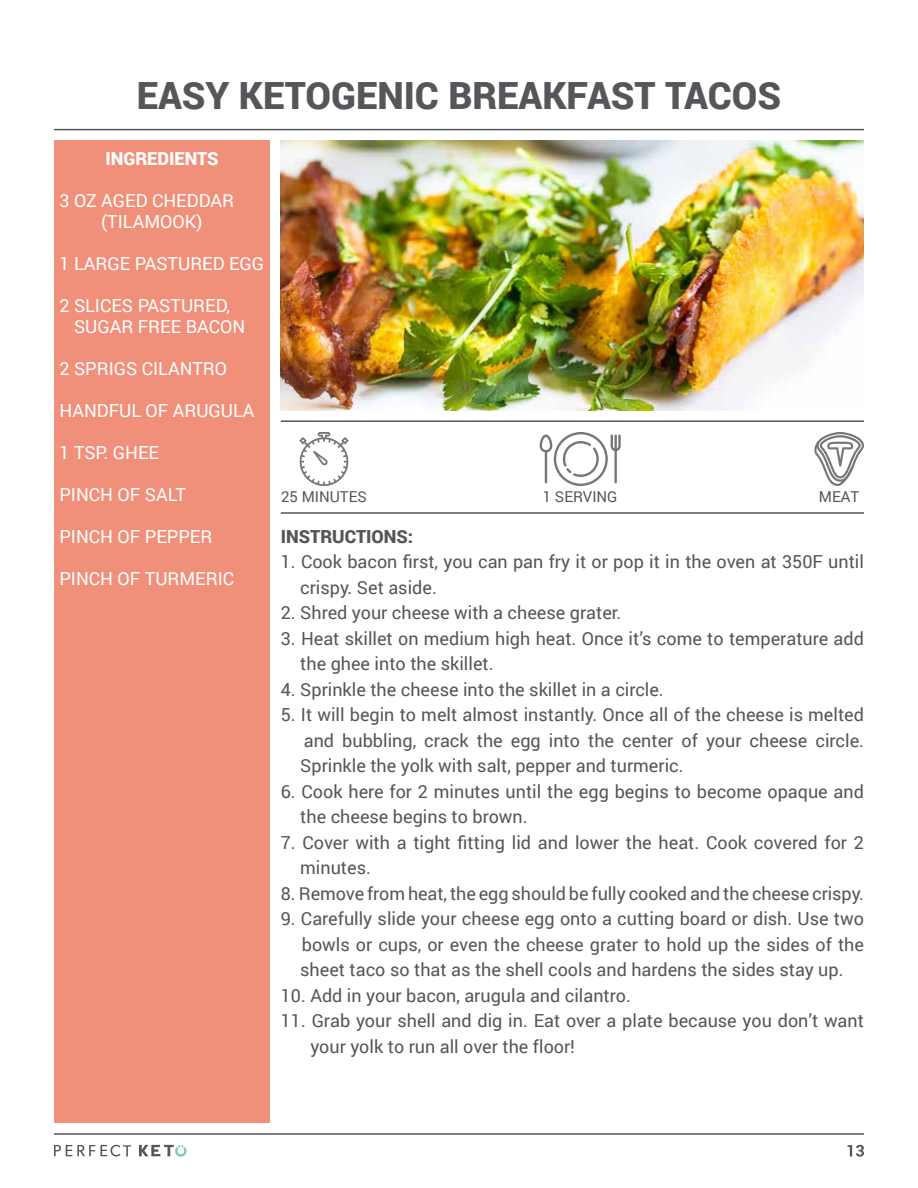
<style>
.page{position:relative;width:918px;height:1188px;background:#fff}
.page>*{position:absolute;margin:0;border:0;box-sizing:border-box;transform-origin:0 0}
.t1{font:900 37.5px "Roboto";color:#55565a}
.t2{font:18px/25.5px "Roboto";color:#55565a}
.t3{font:18px/21px "Roboto";color:#fff;text-align:center}
.t4{font:900 18px "Roboto";color:#55565a}
.t5{font:900 18px "Roboto";color:#fff}
.t6{font:15px "Roboto";color:#55565a}
</style>
<div class="page">
<hr style="left:54px;top:129px;width:810px;height:1px;background:#55565a">
<div style="left:54px;top:140px;width:216px;height:983px;background:#f0907b"></div>
<img style="left:281px;top:140px;width:583px;height:270px">
<hr style="left:281px;top:420px;width:583px;height:2px;background:#55565a">
<hr style="left:54px;top:1133px;width:810px;height:2px;background:#55565a">
<hr style="left:281px;top:512px;width:583px;height:2px;background:#55565a">
<svg style="left:54px;top:1145px;width:41px;height:11px"></svg>
<svg style="left:101px;top:1145px;width:30px;height:12px"></svg>
<svg style="left:139px;top:1145px;width:48px;height:12px"></svg>
<svg style="left:299px;top:432px;width:50px;height:54px"></svg>
<svg style="left:540px;top:432px;width:81px;height:54px"></svg>
<svg style="left:814px;top:432px;width:50px;height:54px"></svg>
<svg style="left:847px;top:1145px;width:17px;height:12px"></svg>
<h1 class="t1" style="left:137px;top:69px;width:150px">EASY KETOGE</h1>
<h1 class="t1" style="left:377px;top:69px;width:405px">NIC BREAKFAST TACOS</h1>
<p class="t5" style="left:105px;top:146px;width:114px">INGREDIENTS</p>
<p class="t3" style="left:59px;top:189px;width:176px">3 oz aged ch eddar (Tilam ook)</p>
<p class="t3" style="left:59px;top:252px;width:206px">1 large pastured egg</p>
<p class="t3" style="left:59px;top:294px;width:90px">2 slices pastu</p>
<p class="t3" style="left:74px;top:294px;width:173px;text-align:left;text-indent:119px">red, sugar free bacon</p>
<p class="t3" style="left:59px;top:357px;width:169px">2 sprigs cilantro</p>
<p class="t3" style="left:59px;top:399px;width:195px">Handful of arugula</p>
<p class="t3" style="left:59px;top:441px;width:101px">1 tsp. gh ee</p>
<p class="t3" style="left:59px;top:483px;width:128px">Pinch of salt</p>
<p class="t3" style="left:59px;top:525px;width:155px">Pinch of pepper</p>
<p class="t3" style="left:59px;top:567px;width:176px">Pinch of turm eric</p>
<p class="t6" style="left:281px;top:486px;width:87px">25 m inutes</p>
<p class="t6" style="left:543px;top:486px;width:76px">1 serving</p>
<p class="t6" style="left:819px;top:486px;width:42px">Meat</p>
<p class="t4" style="left:281px;top:524px;width:75px">INSTRUCTIO</p>
<p class="t4" style="left:384px;top:524px;width:31px">NS:</p>
<p class="t2" style="left:300px;top:548px;width:565px;text-indent:-19px">1. Cook bacon first, you can pan fry it or pop it in the oven at 350F until crispy. Set aside.</p>
<p class="t2" style="left:281px;top:599px;width:342px">2. Shred your cheese with a cheese grater.</p>
<p class="t2" style="left:300px;top:625px;width:565px;text-indent:-19px">3. Heat skillet on medium high heat. Once it’s come to temperature add the ghee into the skillet.</p>
<p class="t2" style="left:281px;top:676px;width:384px">4. Sprinkle the cheese into the skillet in a circle.</p>
<p class="t2" style="left:300px;top:701px;width:565px;text-align:justify;text-indent:-19px">5. It will begin to melt almost instantly. Once all of the cheese is melted and bubbling, crack the egg into the center of your cheese circle.<br>Sprinkle the yolk with salt, pepper and turmeric.</p>
<p class="t2" style="left:300px;top:778px;width:565px;text-indent:-19px">6. Cook here for 2 minutes until the egg begins to become opaque and the cheese begins to brown.</p>
<p class="t2" style="left:300px;top:829px;width:565px;text-indent:-19px">7. Cover with a tight fitting lid and lower the heat. Cook covered for 2 minutes.</p>
<p class="t2" style="left:281px;top:880px;width:585px">8. Remove from heat, the egg should be fully cooked and the cheese crispy.</p>
<p class="t2" style="left:300px;top:905px;width:565px;text-align:justify;text-indent:-19px">9. Carefully slide your cheese egg onto a cutting board or dish. Use two bowls or cups, or even the cheese grater to hold up the sides of the sheet taco so that as the shell cools and hardens the sides stay up.</p>
<p class="t2" style="left:281px;top:982px;width:352px">10. Add in your bacon, arugula and cilantro.</p>
<p class="t2" style="left:310px;top:1007px;width:555px;text-indent:-30px">11. Grab your shell and dig in. Eat over a plate because you don’t want your yolk to run all over the floor!</p>
</div>
